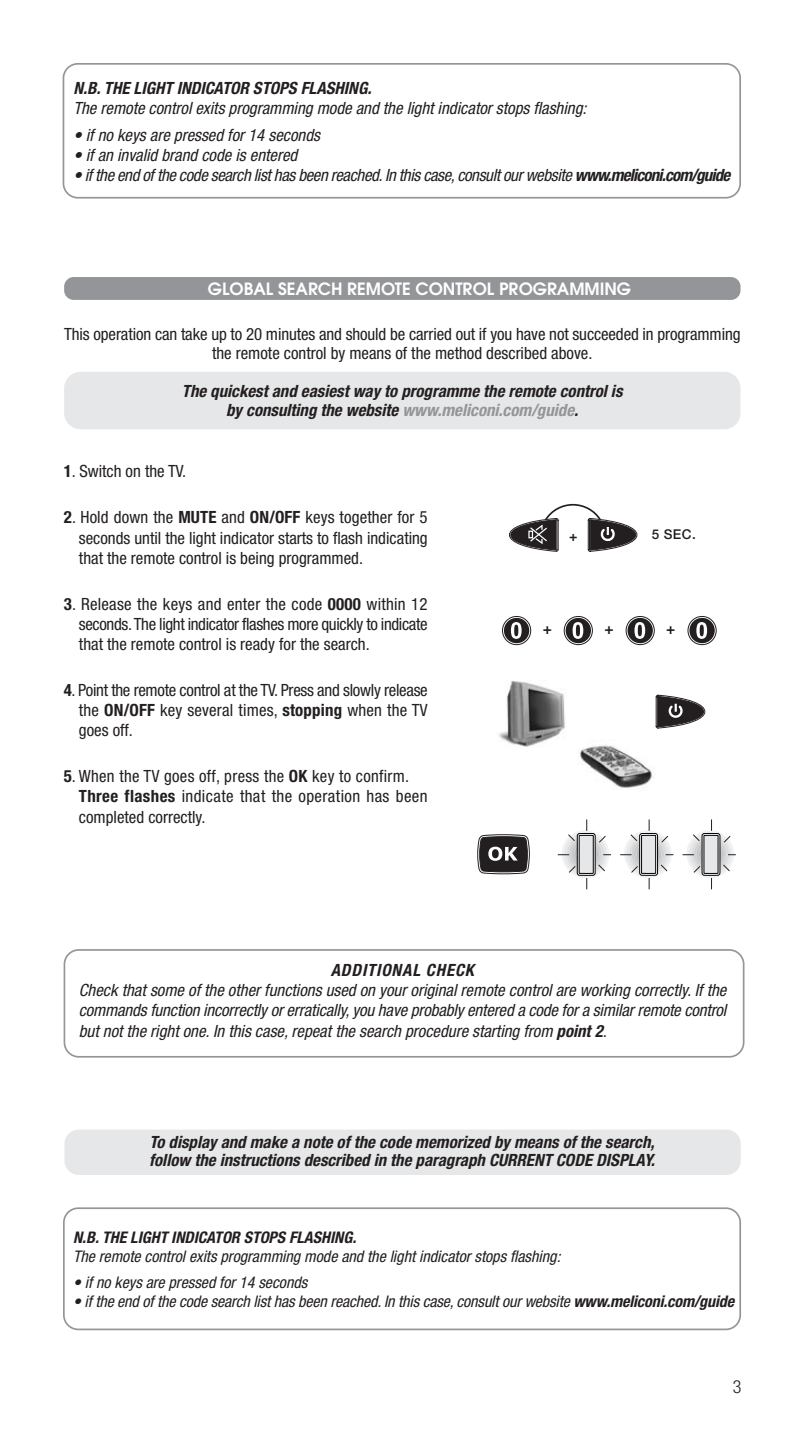
<style>
.page{position:relative;width:804px;height:1442px;background:#fff}
.page>*{position:absolute;margin:0;border:0;box-sizing:border-box;transform-origin:0 0}
.t1{font:300 condensed 18px "Helvetica Neue";color:#231f20}
.t2{font:condensed 16.88px/20.2px "Helvetica Neue";color:#231f20;text-align:justify}
.t3{font:italic condensed 16.88px/20.2px "Helvetica Neue";color:#231f20;text-align:justify}
.t4{font:italic 700 condensed 16.88px/18.4px "Helvetica Neue";color:#231f20;text-align:center}
.t5{font:condensed 16.88px/20.2px "Helvetica Neue";letter-spacing:.02em;color:#231f20}
.t6{font:600 16.88px "Avant Garde";color:#fff}
.t7{font:italic condensed 15.97px "Helvetica Neue";color:#231f20}
.t8{font:italic 700 condensed 15.97px "Helvetica Neue";color:#231f20}
.t9{font:700 15.3px "Helvetica Neue";color:#231f20}
.t10{font:700 13.95px "Helvetica Neue";color:#231f20}
.t11{font:500 13.5px "Helvetica Neue";color:#231f20}
.s1{font-weight:700}
.s2{color:#939598}
</style>
<div class="page">
<div style="left:63px;top:63px;width:678px;height:135px;border:2px solid #939598;border-radius:14px"></div>
<div style="left:64px;top:372px;width:676px;height:57px;background:#e6e7e8;border-radius:16px"></div>
<div style="left:64px;top:277px;width:676px;height:23px;background:#939598;border-radius:10px"></div>
<div style="left:64px;top:1129px;width:676px;height:45px;background:#e6e7e8;border-radius:14px"></div>
<div style="left:63px;top:1207px;width:678px;height:123px;border:2px solid #939598;border-radius:14px"></div>
<img style="left:499px;top:680px;width:66px;height:67px">
<svg style="left:655px;top:694px;width:51px;height:35px"></svg>
<svg style="left:477px;top:834px;width:53px;height:41px"></svg>
<svg style="left:557px;top:819px;width:55px;height:71px"></svg>
<svg style="left:577px;top:833px;width:18px;height:42px"></svg>
<div style="left:579px;top:835px;width:14px;height:38px;background:#e6e7e8;border:1px solid #020203"></div>
<svg style="left:620px;top:819px;width:54px;height:71px"></svg>
<svg style="left:639px;top:833px;width:19px;height:42px"></svg>
<div style="left:641px;top:835px;width:15px;height:38px;background:#e6e7e8;border:1px solid #020203"></div>
<svg style="left:682px;top:819px;width:54px;height:71px"></svg>
<svg style="left:701px;top:833px;width:19px;height:42px"></svg>
<div style="left:703px;top:835px;width:15px;height:38px;background:#e6e7e8;border:1px solid #020203"></div>
<svg style="left:509px;top:503px;width:129px;height:49px"></svg>
<div style="left:504px;top:618px;width:25px;height:25px;background:#231f20;border-radius:50%"></div>
<div style="left:502px;top:616px;width:29px;height:29px;border:1px solid #231f20;border-radius:50%"></div>
<svg style="left:511px;top:622px;width:10px;height:17px"></svg>
<div style="left:565px;top:618px;width:26px;height:25px;background:#231f20;border-radius:50%"></div>
<div style="left:564px;top:616px;width:28px;height:29px;border:1px solid #231f20;border-radius:50%"></div>
<svg style="left:572px;top:622px;width:11px;height:17px"></svg>
<div style="left:627px;top:618px;width:26px;height:25px;background:#231f20;border-radius:50%"></div>
<div style="left:626px;top:616px;width:28px;height:29px;border:1px solid #231f20;border-radius:50%"></div>
<svg style="left:634px;top:622px;width:11px;height:17px"></svg>
<div style="left:689px;top:618px;width:25px;height:25px;background:#231f20;border-radius:50%"></div>
<div style="left:687px;top:616px;width:29px;height:29px;border:1px solid #231f20;border-radius:50%"></div>
<svg style="left:696px;top:622px;width:11px;height:17px"></svg>
<img style="left:580px;top:745px;width:74px;height:45px">
<div style="left:64px;top:949px;width:680px;height:108px;border:2px solid #939598;border-radius:14px"></div>
<p class="t4" style="left:73px;top:80px;width:303px">N.B.THE LIGHT INDICATOR STOPS FLASHING.</p>
<p class="t3" style="left:73px;top:100px;width:518px">The remote controlexits programming mode and the light indicatorstops flashing:</p>
<p class="t3" style="left:73px;top:126px;width:251px">• if no keys are pressed for14 seconds</p>
<p class="t3" style="left:73px;top:146px;width:229px">• if an invalid brand code is entered</p>
<p class="t3" style="left:73px;top:167px;width:661px">• if the end of the code search list hasbeen reached.In thiscase,consult ourwebsite <span class="s1">www.meliconi.com/guide</span></p>
<p class="t6" style="left:208px;top:283px;width:424px">GLOBAL SEARCH REMOTE CONTROL PROGRAMMING</p>
<p class="t2" style="left:64px;top:326px;width:678px;line-height:19.1px;text-align:center">This operation can take up to 20 minutes and should be carried out if you have not succeeded in programming the remote control by means of the method described above.</p>
<p class="t4" style="left:182px;top:383px;width:445px">The quickest and easiest way to programme the remote controlis by consulting the website <span class="s2">www.meliconi.com/guide</span>.</p>
<p class="t2" style="left:64px;top:463px;width:124px"><span class="s1">1</span>. Switch on the TV.</p>
<p class="t2" style="left:79px;top:508px;width:350px;text-indent:-15px"><span class="s1">2</span>. Hold down the <span class="s1">MUTE</span> and <span class="s1">ON/OFF</span> keys together for 5 seconds until the light indicator starts to flash indicating that the remote control is being programmed.</p>
<p class="t2" style="left:79px;top:595px;width:350px;text-indent:-15px"><span class="s1">3</span>. Release the keys and enter the code <span class="s1">0000</span> within 12 seconds. The light indicator flashes more quickly to indicate that the remote control is ready for the search.</p>
<p class="t2" style="left:79px;top:681px;width:350px;text-indent:-15px"><span class="s1">4</span>. Point the remote control at the TV. Press and slowly release the <span class="s1">ON/OFF</span> key several times, <span class="s1">stopping</span> when the TV goes off.</p>
<p class="t5" style="left:79px;top:767px;width:350px;text-indent:-15px"><span class="s1">5</span>. When the TV goes off, press the <span class="s1">OK</span> key to confirm.<br><span class="s1">Three flashes</span> indicate that the operation has been completed correctly.</p>
<p class="t10" style="left:569px;top:531px;width:10px">+</p>
<p class="t11" style="left:651px;top:529px;width:46px">5 SEC.</p>
<p class="t9" style="left:543px;top:623px;width:11px">+</p>
<p class="t9" style="left:604px;top:623px;width:11px">+</p>
<p class="t9" style="left:666px;top:623px;width:11px">+</p>
<p class="t4" style="left:331px;top:962px;width:145px">ADDITIONAL CHECK</p>
<p class="t3" style="left:79px;top:981px;width:652px">Check that some of the otherfunctions used on youroriginalremote controlare working correctly.If the commands function incorrectly orerratically,you have probably entered a code fora similarremote control but not the right one.In this case,repeat the search procedure starting from <span class="s1">point 2</span>.</p>
<p class="t4" style="left:149px;top:1134px;width:510px;text-align:left">To display and make a note of the code memorized by means of the search, follow the instructions described in the paragraph CURRENT CODE DISPLAY.</p>
<p class="t8" style="left:73px;top:1231px;width:288px">N.B.THE LIGHT INDICATOR STOPS FLASHING.</p>
<p class="t7" style="left:73px;top:1250px;width:492px">The remote controlexits programming mode and the light indicatorstops flashing:</p>
<p class="t7" style="left:73px;top:1276px;width:239px">• if no keys are pressed for14 seconds</p>
<p class="t7" style="left:73px;top:1295px;width:665px">• if the end of the code search list has been reached.In this case,consult ourwebsite <span class="s1">www.meliconi.com/guide</span></p>
<p class="t1" style="left:732px;top:1379px;width:10px">3</p>
</div>
